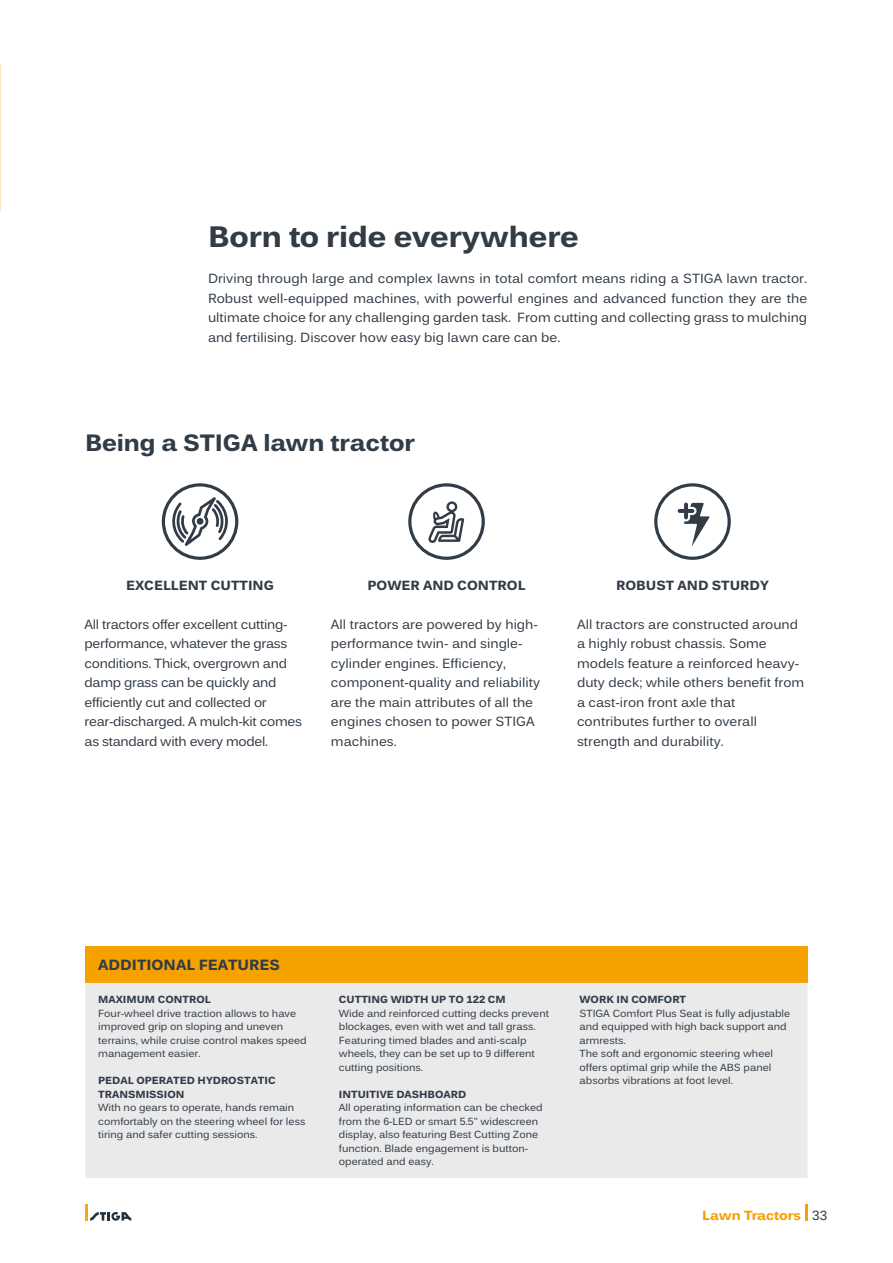
<style>
.page{position:relative;width:893px;height:1263px;background:#fff}
.page>*{position:absolute;margin:0;border:0;box-sizing:border-box;transform-origin:0 0}
.t1{font:700 30px "Endurance Pro";color:#323c46}
.t2{font:700 24px "Endurance Pro";letter-spacing:-.005em;color:#323c46}
.t3{font:700 15px "Endurance Pro";color:#323c46}
.t4{font:13.5px/19.5px "Endurance Pro";color:#323c46}
.t5{font:13.5px/19.5px "Endurance Pro";letter-spacing:-.02em;color:#323c46}
.t6{font:700 13.5px "Endurance Pro";color:#323c46}
.t7{font:700 13.5px "Endurance Pro";letter-spacing:-.005em;color:#f6a100}
.t8{font:10.5px/13.5px "Endurance Pro";color:#323c46}
.t9{font:700 10.5px/13.5px "Endurance Pro";color:#323c46}
.s1{font-weight:400;color:#323c46}
</style>
<div class="page">
<hr style="left:805px;top:1204px;width:3px;height:16px;background:#f6a100">
<hr style="left:85px;top:1204px;width:3px;height:16px;background:#f7a711">
<svg style="left:90px;top:1212px;width:41px;height:9px"></svg>
<svg style="left:162px;top:483px;width:76px;height:77px"></svg>
<svg style="left:408px;top:483px;width:77px;height:77px"></svg>
<svg style="left:654px;top:483px;width:77px;height:77px"></svg>
<div style="left:85px;top:946px;width:722px;height:37px;background:#f6a100"></div>
<div style="left:85px;top:983px;width:722px;height:195px;background:#eaeaeb"></div>
<p class="t1" style="left:208px;top:215px;width:372px">Born to ride everywhere</p>
<p class="t4" style="left:208px;top:268px;width:601px;text-align:justify">Driving through large and complex lawns in total comfort means riding a STIGA lawn tractor.<br>Robust well-equipped machines, with powerful engines and advanced function they are the ultimate choice for any challenging garden task. From cutting and collecting grass to mulching and fertilising. Discover how easy big lawn care can be.</p>
<p class="t2" style="left:85px;top:426px;width:331px">Being a STIGA lawn tractor</p>
<p class="t6" style="left:126px;top:576px;width:149px">EXCELLENT CUTTING</p>
<p class="t6" style="left:367px;top:576px;width:160px">POWER AND CONTROL</p>
<p class="t6" style="left:616px;top:576px;width:154px">ROBUST AND STURDY</p>
<p class="t5" style="left:85px;top:613px;width:219px">All tractors offer excellent cutting&shy;performance, whatever the grass conditions. Thick, overgrown and damp grass can be quickly and efficiently cut and collected or rear-discharged. A mulch-kit comes as standard with every model.</p>
<p class="t4" style="left:331px;top:613px;width:211px">All tractors are powered by high&shy;performance twin- and single&shy;cylinder engines. Efficiency, component-quality and reliability are the main attributes of all the engines chosen to power STIGA machines.</p>
<p class="t4" style="left:577px;top:613px;width:229px">All tractors are constructed around a highly robust chassis. Some models feature a reinforced heavy&shy;duty deck; while others benefit from a cast-iron front axle that contributes further to overall strength and durability.</p>
<p class="t3" style="left:98px;top:954px;width:183px">ADDITIONAL FEATURES</p>
<p class="t9" style="left:98px;top:992px;width:114px">MAXIMUM CONTROL</p>
<p class="t8" style="left:98px;top:1006px;width:210px">Four-wheel drive traction allows to have improved grip on sloping and uneven terrains, while cruise control makes speed management easier.</p>
<p class="t9" style="left:98px;top:1073px;width:179px">PEDAL OPERATED HYDROSTATIC<br>TRANSMISSION</p>
<p class="t8" style="left:98px;top:1100px;width:209px">With no gears to operate, hands remain comfortably on the steering wheel for less tiring and safer cutting sessions.</p>
<p class="t9" style="left:339px;top:992px;width:168px">CUTTING WIDTH UP TO 122 CM</p>
<p class="t8" style="left:339px;top:1006px;width:212px">Wide and reinforced cutting decks prevent blockages, even with wet and tall grass.<br>Featuring timed blades and anti-scalp wheels, they can be set up to 9 different cutting positions.</p>
<p class="t9" style="left:339px;top:1087px;width:129px">INTUITIVE DASHBOARD</p>
<p class="t8" style="left:339px;top:1100px;width:205px">All operating information can be checked from the 6-LED or smart 5.5" widescreen display, also featuring Best Cutting Zone function. Blade engagement is button&shy;operated and easy.</p>
<p class="t9" style="left:580px;top:992px;width:108px">WORK IN COMFORT</p>
<p class="t8" style="left:580px;top:1006px;width:212px">STIGA Comfort Plus Seat is fully adjustable and equipped with high back support and armrests.</p>
<p class="t8" style="left:580px;top:1046px;width:195px">The soft and ergonomic steering wheel offers optimal grip while the ABS panel absorbs vibrations at foot level.</p>
<p class="t7" style="left:702px;top:1206px;width:127px">Lawn Tractors <span class="s1">33</span></p>
</div>
